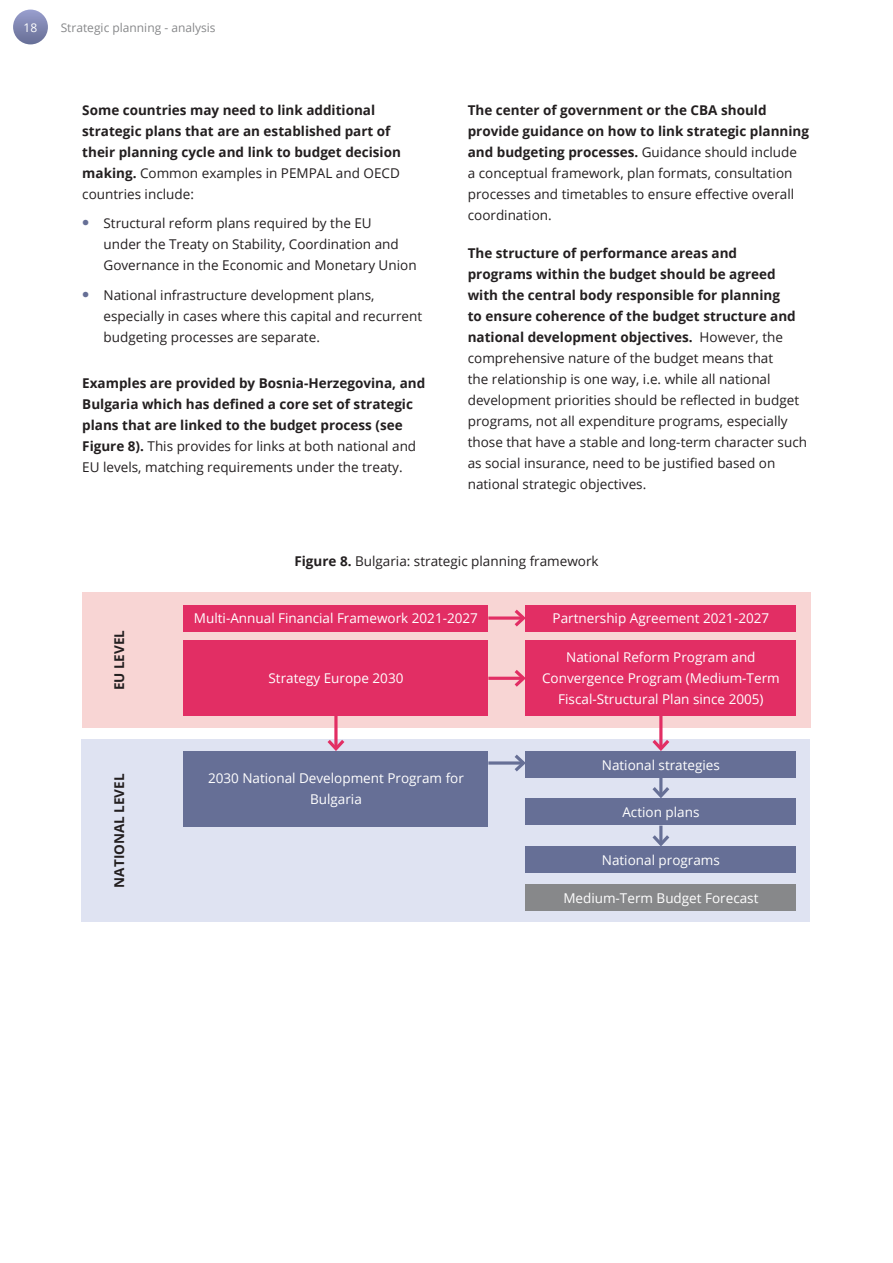
<style>
.page{position:relative;width:893px;height:1263px;background:#fff}
.page>*{position:absolute;margin:0;border:0;box-sizing:border-box;transform-origin:0 0}
.Body_text{font:13.5px/21px "Open Sans";color:#231f20}
.Body_text-2{font:700 13.5px/21px "Open Sans";color:#231f20}
.Body_text-3{font:13.5px/21px "Open Sans";color:#fff;text-align:center}
.t1{font:12px "Open Sans";color:#87888a}
.t2{font:12px "Open Sans";color:#fff}
.s1{font-weight:400}
.s2{font-family:"Myriad Pro";font-weight:700;font-size:21px;color:#666f96}
.s3{font-weight:700}
</style>
<div class="page">
<svg style="left:13px;top:10px;width:35px;height:34px"></svg>
<div style="left:81px;top:739px;width:728px;height:183px;background:#dfe3f2"></div>
<div style="left:82px;top:592px;width:729px;height:136px;background:#f8d5d4"></div>
<div style="left:184px;top:605px;width:304px;height:26px;background:#e22e64"></div>
<div style="left:526px;top:605px;width:270px;height:26px;background:#e22e64"></div>
<div style="left:184px;top:641px;width:304px;height:75px;background:#e22e64"></div>
<div style="left:526px;top:641px;width:270px;height:75px;background:#e22e64"></div>
<div style="left:184px;top:751px;width:304px;height:75px;background:#666f96"></div>
<div style="left:526px;top:798px;width:270px;height:27px;background:#666f96"></div>
<div style="left:526px;top:846px;width:270px;height:27px;background:#666f96"></div>
<div style="left:526px;top:884px;width:270px;height:27px;background:#87888a"></div>
<svg style="left:488px;top:616px;width:23px;height:4px"></svg>
<svg style="left:511px;top:606px;width:15px;height:24px"></svg>
<hr style="left:488px;top:677px;width:35px;height:3px;background:#e22e64">
<svg style="left:511px;top:666px;width:15px;height:24px"></svg>
<svg style="left:488px;top:761px;width:23px;height:4px"></svg>
<svg style="left:511px;top:751px;width:15px;height:24px"></svg>
<hr style="left:659px;top:777px;width:3px;height:19px;background:#666f96">
<svg style="left:652px;top:784px;width:18px;height:14px"></svg>
<hr style="left:659px;top:825px;width:3px;height:19px;background:#666f96">
<svg style="left:652px;top:832px;width:18px;height:14px"></svg>
<div style="left:526px;top:751px;width:270px;height:27px;background:#666f96"></div>
<svg style="left:334px;top:716px;width:4px;height:20px"></svg>
<svg style="left:327px;top:736px;width:18px;height:15px"></svg>
<hr style="left:659px;top:716px;width:3px;height:33px;background:#e22e64">
<svg style="left:652px;top:736px;width:18px;height:15px"></svg>
<p class="t2" style="left:24px;top:19px;width:15px">18</p>
<p class="t1" style="left:61px;top:19px;width:156px">Strategic planning - analysis</p>
<p class="Body_text-2" style="left:82px;top:99px;width:320px">Some countries may need to link additional strategic plans that are an established part of their planning cycle and link to budget decision making. <span class="s1">Common examples in PEMPAL and OECD countries include:</span></p>
<p class="Body_text" style="left:104px;top:212px;width:315px;text-indent:-21px"><span class="s2">•</span> Structural reform plans required by the EU<br>under the Treaty on Stability, Coordination and<br>Governance in the Economic and Monetary Union</p>
<p class="Body_text" style="left:104px;top:284px;width:320px;text-indent:-21px"><span class="s2">•</span> National infrastructure development plans, especially in cases where this capital and recurrent budgeting processes are separate.</p>
<p class="Body_text-2" style="left:82px;top:372px;width:344px">Examples are provided by Bosnia-Herzegovina, and Bulgaria which has defined a core set of strategic plans that are linked to the budget process (see Figure 8). <span class="s1">This provides for links at both national and EU levels, matching requirements under the treaty.</span></p>
<p class="Body_text" style="left:468px;top:99px;width:343px"><span class="s3">The center of government or the CBA should provide guidance on how to link strategic planning and budgeting processes.</span> Guidance should include<br>a conceptual framework, plan formats, consultation processes and timetables to ensure effective overall coordination.</p>
<p class="Body_text" style="left:468px;top:242px;width:341px"><span class="s3">The structure of performance areas and<br>programs within the budget should be agreed with the central body responsible for planning<br>to ensure coherence of the budget structure and national development objectives.</span> However, the comprehensive nature of the budget means that<br>the relationship is one way, i.e. while all national development priorities should be reflected in budget programs, not all expenditure programs, especially those that have a stable and long-term character such as social insurance, need to be justified based on national strategic objectives.</p>
<p class="Body_text" style="left:294px;top:550px;width:306px"><span class="s3">Figure 8.</span> Bulgaria: strategic planning framework</p>
<p class="Body_text-2" style="left:109px;top:690px;width:62px;rotate:-90deg">EU LEVEL</p>
<p class="Body_text-2" style="left:109px;top:887px;width:115px;rotate:-90deg">NATIONAL LEVEL</p>
<p class="Body_text-3" style="left:194px;top:607px;width:285px">Multi-Annual Financial Framework 2021-2027</p>
<p class="Body_text-3" style="left:553px;top:607px;width:218px">Partnership Agreement 2021-2027</p>
<p class="Body_text-3" style="left:268px;top:668px;width:136px">Strategy Europe 2030</p>
<p class="Body_text-3" style="left:208px;top:767px;width:257px">2030 National Development Program for<br>Bulgaria</p>
<p class="Body_text-3" style="left:542px;top:647px;width:239px">National Reform Program and<br>Convergence Program (Medium-Term<br>Fiscal-Structural Plan since 2005)</p>
<p class="Body_text-3" style="left:602px;top:754px;width:120px">National strategies</p>
<p class="Body_text-3" style="left:622px;top:801px;width:79px">Action plans</p>
<p class="Body_text-3" style="left:602px;top:849px;width:120px">National programs</p>
<p class="Body_text-3" style="left:563px;top:887px;width:197px">Medium-Term Budget Forecast</p>
</div>
